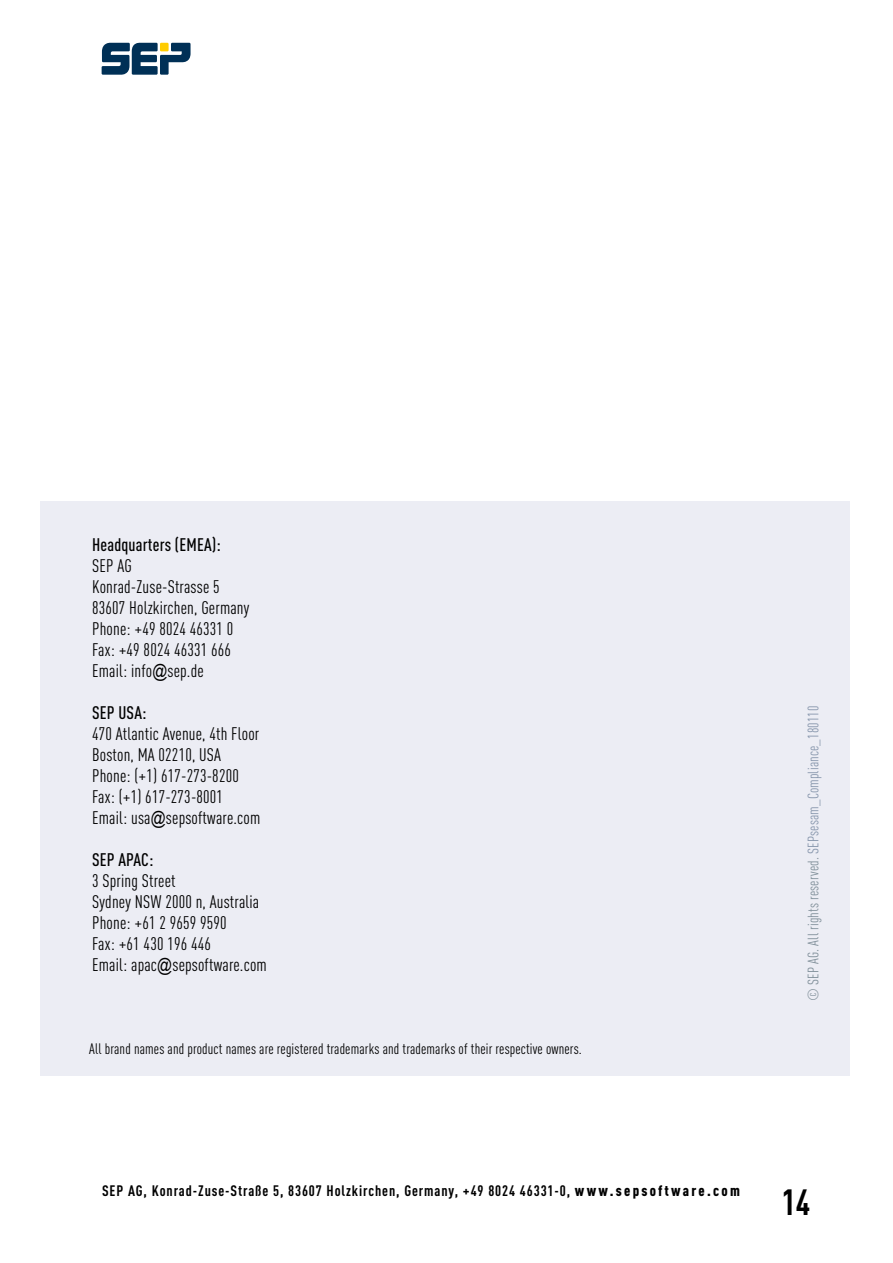
<style>
.page{position:relative;width:893px;height:1263px;background:#fff}
.page>*{position:absolute;margin:0;border:0;box-sizing:border-box;transform-origin:0 0}
.t1{font:700 36px "DIN Cond";color:#000}
.t2{font:18px/21px "DIN Cond";letter-spacing:.01em;color:#000}
.t3{font:500 18px "DIN Cond";letter-spacing:.01em;color:#000}
.t4{font:15px "DIN Cond";letter-spacing:.01em;color:#000}
.t5{font:700 15px "DIN Cond";letter-spacing:.06em;color:#000}
.t6{font:15px "DIN Cond";letter-spacing:.01em;color:#8796ac}
.s1{font-family:"Arial Narrow"}
.s2{color:#81909a}
.s3{font-weight:900}
</style>
<div class="page">
<svg style="left:102px;top:43px;width:89px;height:32px"></svg>
<div style="left:40px;top:502px;width:810px;height:574px;background:#ecedf4"></div>
<p class="t3" style="left:92px;top:534px;width:130px">Headquarters (EMEA):</p>
<p class="t2" style="left:92px;top:555px;width:159px">SEP AG<br>Konrad-Zuse-Strasse 5<br>83607 Holzkirchen, Germany<br>Phone: +49 8024 46331 0<br>Fax: +49 8024 46331 666<br>Email: info<span class="s1">@</span>sep.de</p>
<p class="t3" style="left:92px;top:702px;width:56px">SEP USA:</p>
<p class="t2" style="left:92px;top:723px;width:170px">470 Atlantic Avenue, 4th Floor<br>Boston, MA 02210, USA<br>Phone: (+1) 617-273-8200<br>Fax: (+1) 617-273-8001<br>Email: usa<span class="s1">@</span>sepsoftware.com</p>
<p class="t3" style="left:92px;top:849px;width:63px">SEP APAC:</p>
<p class="t2" style="left:92px;top:870px;width:176px">3 Spring Street<br>Sydney NSW 2000 n, Australia<br>Phone: +61 2 9659 9590<br>Fax: +61 430 196 446<br>Email: apac<span class="s1">@</span>sepsoftware.com</p>
<p class="t4" style="left:89px;top:1040px;width:494px">All brand names and product names are registered trademarks and trademarks of their respective owners.</p>
<p class="t6" style="left:804px;top:1001px;width:297px;rotate:-90deg"><span class="s2">© SEP AG. All rights reserved.</span> SEPsesam_Compliance_180110</p>
<p class="t5" style="left:102px;top:1182px;width:639px">SEP AG, Konrad-Zuse-Straße 5, 83607 Holzkirchen, Germany, +49 8024 46331-0, <span class="s3">www.sepsoftware.com</span></p>
<h1 class="t1" style="left:781px;top:1180px;width:30px">14</h1>
</div>
